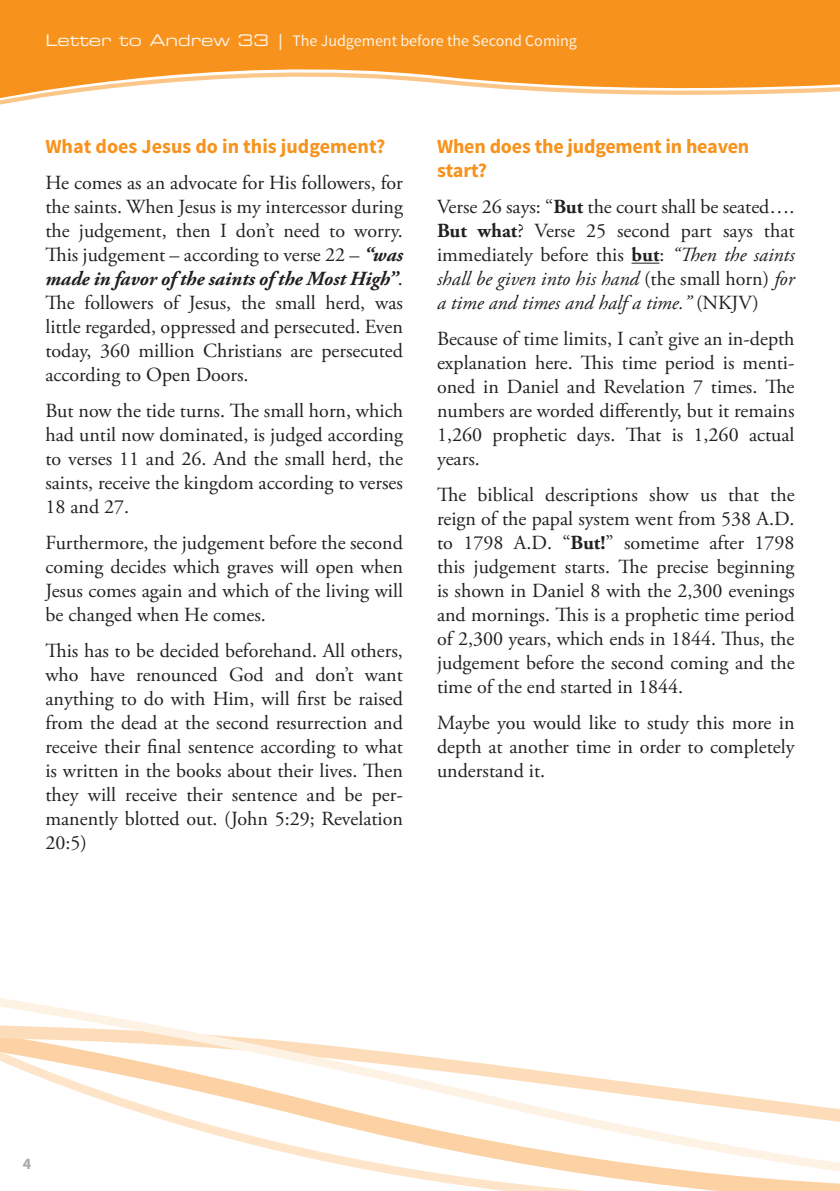
<style>
.page{position:relative;width:840px;height:1191px;background:#fff}
.page>*{position:absolute;margin:0;border:0;box-sizing:border-box;transform-origin:0 0}
._02_Grundtext{font:20px/24px "Adobe Garamond Pro";color:#231f20;text-align:justify}
._03_Zwischenüberschrift_orange{font:700 20px/24px "Source Sans Pro";letter-spacing:-.01em;color:#f7931d}
.t1{font:16px "Source Sans Pro";color:#fef2e3}
.t2{font:700 16px "Source Sans Pro";color:#a8a9ad}
.s1{font-family:"Eurostile LT Std Ex 2"}
.s2{font-weight:700;font-style:italic}
.s3{font-weight:700}
.s4{font-style:italic}
</style>
<div class="page">
<svg style="left:0;top:0;width:839px;height:101px;background:#f8a645"></svg>
<svg style="left:0;top:998px;width:839px;height:193px"></svg>
<svg style="left:631px;top:263px;width:28px;height:1px"></svg>
<p class="t1" style="left:45px;top:31px;width:533px"><span class="s1">Letter to Andrew 33 |</span> The Judgement before the Second Coming</p>
<p class="_03_Zwischenüberschrift_orange" style="left:45px;top:135px;width:341px">What does Jesus do in this judgement?</p>
<p class="_02_Grundtext" style="left:45px;top:171px;width:359px">He comes as an advocate for His followers, for the saints. When Jesus is my intercessor during the judgement, then I don’t need to worry.<br>This judgement – according to verse 22 – <span class="s2">“was made in favor of the saints of the Most High”</span>.<br>The followers of Jesus, the small herd, was little regarded, oppressed and persecuted. Even today, 360 million Christians are persecuted according to Open Doors.</p>
<p class="_02_Grundtext" style="left:45px;top:399px;width:359px">But now the tide turns. The small horn, which had until now dominated, is judged according to verses 11 and 26. And the small herd, the saints, receive the kingdom according to verses 18 and 27.</p>
<p class="_02_Grundtext" style="left:45px;top:531px;width:359px">Furthermore, the judgement before the second coming decides which graves will open when Jesus comes again and which of the living will be changed when He comes.</p>
<p class="_02_Grundtext" style="left:45px;top:639px;width:359px">This has to be decided beforehand. All others, who have renounced God and don’t want anything to do with Him, will first be raised from the dead at the second resurrection and receive their final sentence according to what is written in the books about their lives. Then they will receive their sentence and be per&shy;manently blotted out. (John 5:29; Revelation 20:5)</p>
<p class="_03_Zwischenüberschrift_orange" style="left:437px;top:135px;width:314px">When does the judgement in heaven start?</p>
<p class="_02_Grundtext" style="left:437px;top:195px;width:359px">Verse 26 says: “<span class="s3">But</span> the court shall be seated….<br><span class="s3">But what</span>? Verse 25 second part says that immediately before this <span class="s3">but</span>: <span class="s4">“Then the saints shall be given into his hand</span> (the small horn) <span class="s4">for a time and times and half a time.”</span> (NKJV)</p>
<p class="_02_Grundtext" style="left:437px;top:327px;width:359px">Because of time limits, I can’t give an in-depth explanation here. This time period is menti&shy;oned in Daniel and Revelation 7 times. The numbers are worded differently, but it remains 1,260 prophetic days. That is 1,260 actual years.</p>
<p class="_02_Grundtext" style="left:437px;top:483px;width:359px">The biblical descriptions show us that the reign of the papal system went from 538 A.D. to 1798 A.D. “<span class="s3">But!</span>” sometime after 1798 this judgement starts. The precise beginning is shown in Daniel 8 with the 2,300 evenings and mornings. This is a prophetic time period of 2,300 years, which ends in 1844. Thus, the judgement before the second coming and the time of the end started in 1844.</p>
<p class="_02_Grundtext" style="left:437px;top:711px;width:359px">Maybe you would like to study this more in depth at another time in order to completely understand it.</p>
<p class="t2" style="left:23px;top:1153px;width:10px">4</p>
</div>
